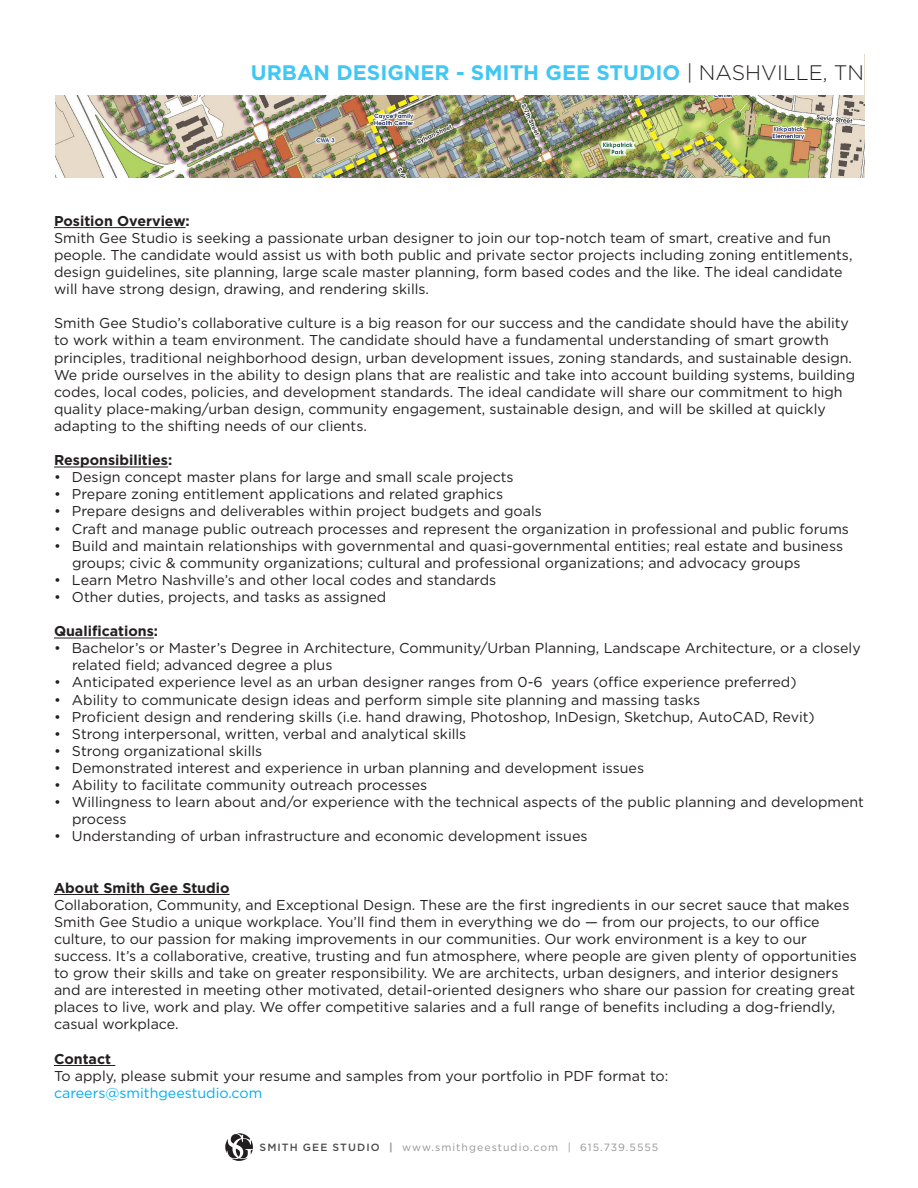
<style>
.page{position:relative;width:918px;height:1188px;background:#fff}
.page>*{position:absolute;margin:0;border:0;box-sizing:border-box;transform-origin:0 0}
.t1{font:700 21px "Gotham";color:#40c7f4}
.t2{font:14.25px/17.1px "Gotham";color:#231f20}
.t3{font:700 14.25px "Gotham";color:#231f20}
.t4{font:14.25px "Gotham";color:#00aeef}
.t5{font:10.5px "Gotham";letter-spacing:.1em;color:#939598}
.s1{font-weight:300;color:#231f20}
.s2{font-weight:500;color:#4b4c4d}
.s3{font-weight:700}
</style>
<div class="page">
<svg style="left:225px;top:1133px;width:28px;height:28px"></svg>
<hr style="left:54px;top:227px;width:132px;height:1px;background:#231f20">
<hr style="left:54px;top:467px;width:114px;height:1px;background:#231f20">
<hr style="left:54px;top:638px;width:100px;height:1px;background:#231f20">
<hr style="left:54px;top:894px;width:176px;height:1px;background:#231f20">
<hr style="left:54px;top:1065px;width:61px;height:1px;background:#231f20">
<img style="left:55px;top:95px;width:809px;height:83px">
<p class="t1" style="left:251px;top:60px;width:615px">URBAN DESIGNER - SMITH GEE STUDIO <span class="s1">| NASHVILLE, TN</span></p>
<p class="t3" style="left:54px;top:212px;width:137px">Position Overview:</p>
<p class="t2" style="left:54px;top:229px;width:800px">Smith Gee Studio is seeking a passionate urban designer to join our top-notch team of smart, creative and fun people. The candidate would assist us with both public and private sector projects including zoning entitlements, design guidelines, site planning, large scale master planning, form based codes and the like. The ideal candidate will have strong design, drawing, and rendering skills.</p>
<p class="t2" style="left:54px;top:314px;width:803px">Smith Gee Studio’s collaborative culture is a big reason for our success and the candidate should have the ability to work within a team environment. The candidate should have a fundamental understanding of smart growth principles, traditional neighborhood design, urban development issues, zoning standards, and sustainable design.<br>We pride ourselves in the ability to design plans that are realistic and take into account building systems, building codes, local codes, policies, and development standards. The ideal candidate will share our commitment to high quality place-making/urban design, community engagement, sustainable design, and will be skilled at quickly adapting to the shifting needs of our clients.</p>
<p class="t3" style="left:54px;top:452px;width:120px">Responsibilities:</p>
<p class="t2" style="left:54px;top:468px;width:461px">• Design concept master plans for large and small scale projects</p>
<p class="t2" style="left:54px;top:485px;width:451px">• Prepare zoning entitlement applications and related graphics</p>
<p class="t2" style="left:54px;top:503px;width:489px">• Prepare designs and deliverables within project budgets and goals</p>
<p class="t2" style="left:54px;top:520px;width:796px">• Craft and manage public outreach processes and represent the organization in professional and public forums</p>
<p class="t2" style="left:72px;top:537px;width:773px;text-indent:-18px">• Build and maintain relationships with governmental and quasi-governmental entities; real estate and business groups; civic &amp; community organizations; cultural and professional organizations; and advocacy groups</p>
<p class="t2" style="left:54px;top:571px;width:444px">• Learn Metro Nashville’s and other local codes and standards</p>
<p class="t2" style="left:54px;top:588px;width:334px">• Other duties, projects, and tasks as assigned</p>
<p class="t3" style="left:54px;top:623px;width:106px">Qualifications:</p>
<p class="t2" style="left:72px;top:639px;width:790px;text-indent:-18px">• Bachelor’s or Master’s Degree in Architecture, Community/Urban Planning, Landscape Architecture, or a closely related field; advanced degree a plus</p>
<p class="t2" style="left:54px;top:674px;width:744px">• Anticipated experience level as an urban designer ranges from 0-6 years (office experience preferred)</p>
<p class="t2" style="left:54px;top:691px;width:648px">• Ability to communicate design ideas and perform simple site planning and massing tasks</p>
<p class="t2" style="left:54px;top:708px;width:762px">• Proficient design and rendering skills (i.e. hand drawing, Photoshop, InDesign, Sketchup, AutoCAD, Revit)</p>
<p class="t2" style="left:54px;top:725px;width:414px">• Strong interpersonal, written, verbal and analytical skills</p>
<p class="t2" style="left:54px;top:742px;width:210px">• Strong organizational skills</p>
<p class="t2" style="left:54px;top:759px;width:592px">• Demonstrated interest and experience in urban planning and development issues</p>
<p class="t2" style="left:54px;top:776px;width:375px">• Ability to facilitate community outreach processes</p>
<p class="t2" style="left:72px;top:793px;width:794px;text-indent:-18px">• Willingness to learn about and/or experience with the technical aspects of the public planning and development process</p>
<p class="t2" style="left:54px;top:827px;width:535px">• Understanding of urban infrastructure and economic development issues</p>
<p class="t3" style="left:54px;top:879px;width:177px">About Smith Gee Studio</p>
<p class="t2" style="left:54px;top:896px;width:805px">Collaboration, Community, and Exceptional Design. These are the first ingredients in our secret sauce that makes Smith Gee Studio a unique workplace. You’ll find them in everything we do — from our projects, to our office culture, to our passion for making improvements in our communities. Our work environment is a key to our success. It’s a collaborative, creative, trusting and fun atmosphere, where people are given plenty of opportunities to grow their skills and take on greater responsibility. We are architects, urban designers, and interior designers and are interested in meeting other motivated, detail-oriented designers who share our passion for creating great places to live, work and play. We offer competitive salaries and a full range of benefits including a dog-friendly, casual workplace.</p>
<p class="t3" style="left:54px;top:1050px;width:59px">Contact</p>
<p class="t2" style="left:54px;top:1067px;width:616px">To apply, please submit your resume and samples from your portfolio in PDF format to:</p>
<p class="t4" style="left:54px;top:1085px;width:210px">careers@smithgeestudio.com</p>
<p class="t5" style="left:260px;top:1142px;width:400px"><span class="s2">SMITH GEE STUDIO</span> <span class="s3">|</span> www.smithgeestudio.com | 615.739.5555</p>
</div>
